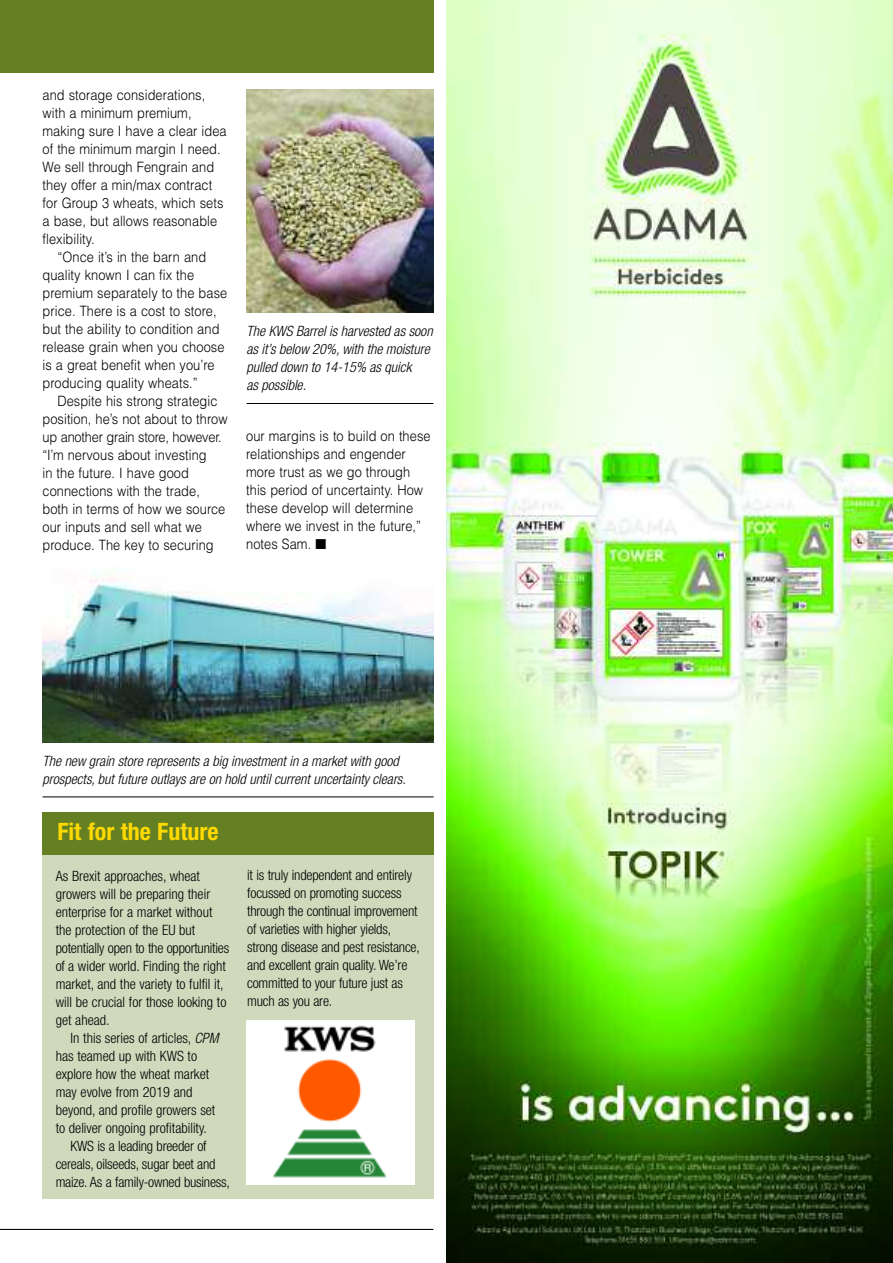
<style>
.page{position:relative;width:893px;height:1263px;background:#fff}
.page>*{position:absolute;margin:0;border:0;box-sizing:border-box;transform-origin:0 0}
.t1{font:700 condensed 24px "Helvetica Neue";color:#ffd902}
.t2{font:300 14.25px/18px "Helvetica";letter-spacing:.005em;color:#000;scale:.9 1}
.t3{font:300 condensed 14.25px/18px "Helvetica Neue";color:#000}
.t4{font:italic 300 condensed 14.25px/18px "Helvetica Neue";color:#000}
.s1{font-style:italic}
</style>
<div class="page">
<img style="left:446px;top:0;width:447px;height:1263px">
<div style="left:43px;top:854px;width:391px;height:345px;background:#d1d9bd"></div>
<div style="left:43px;top:812px;width:391px;height:43px;background:#648022"></div>
<img style="left:246px;top:1021px;width:169px;height:163px">
<div style="left:0;top:0;width:434px;height:72px;background:#648022"></div>
<img style="left:43px;top:568px;width:391px;height:175px">
<hr style="left:43px;top:796px;width:391px;height:1px;background:#000">
<img style="left:247px;top:89px;width:187px;height:224px">
<hr style="left:247px;top:403px;width:186px;height:1px;background:#000">
<hr style="left:0;top:1229px;width:433px;height:1px;background:#000">
<p class="t2" style="left:43px;top:86px;width:206px">and storage considerations, with a minimum premium, making sure I have a clear idea of the minimum margin I need.<br>We sell through Fengrain and they offer a min/max contract for Group 3 wheats, which sets a base, but allows reasonable flexibility.</p>
<p class="t2" style="left:43px;top:248px;width:207px;text-indent:15px">“Once it’s in the barn and quality known I can fix the premium separately to the base price. There is a cost to store, but the ability to condition and release grain when you choose is a great benefit when you’re producing quality wheats.”</p>
<p class="t2" style="left:43px;top:392px;width:207px;text-indent:15px">Despite his strong strategic position, he’s not about to throw up another grain store, however. “I’m nervous about investing<br>in the future. I have good connections with the trade, both in terms of how we source our inputs and sell what we produce. The key to securing</p>
<p class="t4" style="left:247px;top:323px;width:188px">The KWS Barrel is harvested as soon as it’s below 20%, with the moisture pulled down to 14-15% as quick<br>as possible.</p>
<p class="t2" style="left:246px;top:427px;width:206px">our margins is to build on these relationships and engender more trust as we go through this period of uncertainty. How these develop will determine where we invest in the future,” notes Sam. ■</p>
<p class="t4" style="left:43px;top:753px;width:365px">The new grain store represents a big investment in a market with good prospects, but future outlays are on hold until current uncertainty clears.</p>
<h1 class="t1" style="left:57px;top:823px;width:163px">Fit for the Future</h1>
<p class="t3" style="left:56px;top:868px;width:175px">As Brexit approaches, wheat growers will be preparing their enterprise for a market without the protection of the EU but potentially open to the opportunities of a wider world. Finding the right market, and the variety to fulfil it, will be crucial for those looking to get ahead.</p>
<p class="t3" style="left:71px;top:1030px;width:149px">In this series of articles, <span class="s1">CPM</span></p>
<p class="t3" style="left:56px;top:1048px;width:143px">has teamed up with KWS to</p>
<p class="t3" style="left:56px;top:1066px;width:155px">explore how the wheat market</p>
<p class="t3" style="left:56px;top:1084px;width:138px">may evolve from 2019 and</p>
<p class="t3" style="left:56px;top:1102px;width:161px">beyond, and profile growers set</p>
<p class="t3" style="left:56px;top:1120px;width:153px">to deliver ongoing profitability.</p>
<p class="t3" style="left:71px;top:1138px;width:138px">KWS is a leading breeder of</p>
<p class="t3" style="left:56px;top:1156px;width:161px">cereals, oilseeds, sugar beet and</p>
<p class="t3" style="left:56px;top:1174px;width:176px">maize. As a family-owned business,</p>
<p class="t3" style="left:247px;top:867px;width:174px">it is truly independent and entirely focussed on promoting success through the continual improvement of varieties with higher yields, strong disease and pest resistance, and excellent grain quality. We’re committed to your future just as much as you are.</p>
</div>
